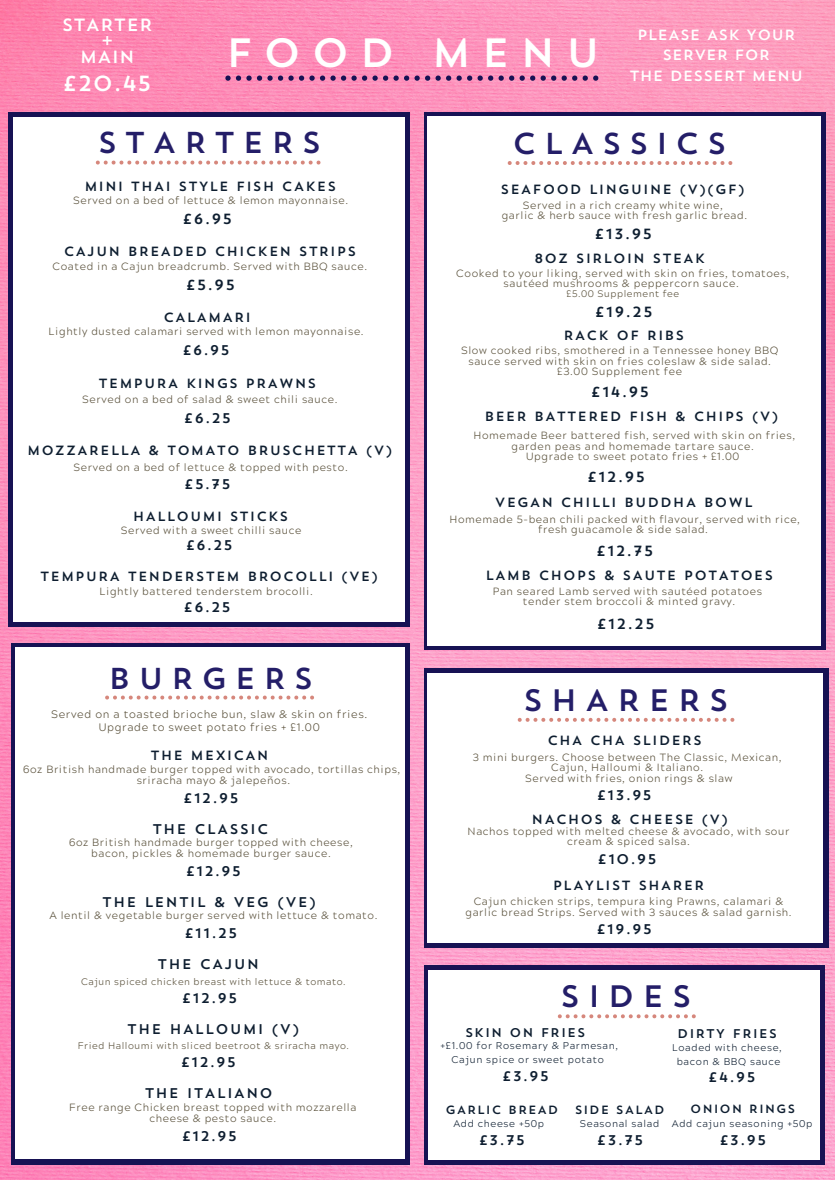
<style>
.page{position:relative;width:835px;height:1180px;background:#fff}
.page>*{position:absolute;margin:0;border:0;box-sizing:border-box;transform-origin:0 0}
.t1{font:40.67px "Trend Sans One";letter-spacing:.23em;color:#fff}
.t2{font:30.83px "Trend Sans One";letter-spacing:.23em;color:#241e68}
.t3{font:30.1px "Trend Sans One";letter-spacing:.23em;color:#241e68}
.t4{font:21.84px "Trend Sans One";color:#fff}
.t5{font:17.64px/16px "Trend Sans One";color:#fff;text-align:center}
.t6{font:14.73px/20.5px "Trend Sans One";color:#fff;text-align:center}
.t7{font:14.7px "Trend Sans One";letter-spacing:.06em;color:#0e1e30}
.t8{font:14px "Trend Sans One";letter-spacing:.07em;color:#0e1e30}
.t9{font:13.3px "Trend Sans One";letter-spacing:.07em;color:#0e1e30}
.t10{font:12.6px "Trend Sans One";letter-spacing:.07em;color:#0e1e30}
.t11{font:11.9px "Trend Sans One";letter-spacing:.07em;color:#0e1e30}
.t12{font:300 10.88px/13.4px "Acherus Grotesque";letter-spacing:.06em;color:#584f39;text-align:center}
.t13{font:300 10.5px/10.5px "Acherus Grotesque";letter-spacing:.06em;color:#584f39;text-align:center}
.t14{font:300 9.8px/13.6px "Acherus Grotesque";letter-spacing:.07em;color:#0e1e30;text-align:center}
.t15{font:300 9.48px "Acherus Grotesque";letter-spacing:.06em;color:#584f39}
</style>
<div class="page">
<img style="left:0;top:0;width:834px;height:1180px">
<div style="left:424px;top:113px;width:401px;height:537px;background:#171254"></div>
<div style="left:427px;top:116px;width:394px;height:529px;background:#fff"></div>
<svg style="left:507px;top:161px;width:225px;height:4px"></svg>
<svg style="left:225px;top:75px;width:373px;height:6px;background:#ac6496"></svg>
<div style="left:11px;top:643px;width:399px;height:521px;background:#171254"></div>
<div style="left:16px;top:648px;width:389px;height:511px;background:#fff"></div>
<svg style="left:105px;top:695px;width:209px;height:4px"></svg>
<div style="left:9px;top:113px;width:400px;height:514px;background:#171254"></div>
<div style="left:13px;top:117px;width:392px;height:504px;background:#fff"></div>
<svg style="left:96px;top:161px;width:224px;height:3px"></svg>
<div style="left:424px;top:668px;width:404px;height:279px;background:#171254"></div>
<div style="left:427px;top:673px;width:395px;height:270px;background:#fff"></div>
<svg style="left:517px;top:718px;width:217px;height:4px"></svg>
<div style="left:424px;top:965px;width:400px;height:199px;background:#171254"></div>
<div style="left:428px;top:970px;width:391px;height:189px;background:#fff"></div>
<svg style="left:557px;top:1014px;width:138px;height:4px"></svg>
<h3 class="t5" style="left:62px;top:19px;width:93px">STARTER +<br>MAIN</h3>
<h3 class="t4" style="left:63px;top:75px;width:91px">£20.45</h3>
<h1 class="t1" style="left:225px;top:36px;width:376px">FOOD MENU</h1>
<h3 class="t6" style="left:629px;top:26px;width:175px">PLEASE ASK YOUR<br>SERVER FOR<br>THE DESSERT MENU</h3>
<h3 class="t3" style="left:97px;top:131px;width:225px">STARTERS</h3>
<h3 class="t3" style="left:512px;top:132px;width:216px">CLASSICS</h3>
<p class="t9" style="left:84px;top:181px;width:253px">MINI THAI STYLE FISH CAKES</p>
<p class="t13" style="left:73px;top:197px;width:276px">Served on a bed of lettuce &amp; lemon mayonnaise.</p>
<h3 class="t7" style="left:182px;top:213px;width:51px">£6.95</h3>
<p class="t9" style="left:64px;top:246px;width:294px">CAJUN BREADED CHICKEN STRIPS</p>
<p class="t13" style="left:53px;top:262px;width:316px">Coated in a Cajun breadcrumb. Served with BBQ sauce.</p>
<h3 class="t7" style="left:186px;top:279px;width:51px">£5.95</h3>
<p class="t9" style="left:163px;top:312px;width:89px">CALAMARI</p>
<p class="t13" style="left:49px;top:328px;width:316px">Lightly dusted calamari served with lemon mayonnaise.</p>
<h3 class="t8" style="left:182px;top:344px;width:49px">£6.95</h3>
<p class="t9" style="left:98px;top:377px;width:219px">TEMPURA KINGS PRAWNS</p>
<p class="t13" style="left:82px;top:396px;width:257px">Served on a bed of salad &amp; sweet chili sauce.</p>
<h3 class="t8" style="left:184px;top:412px;width:49px">£6.25</h3>
<p class="t9" style="left:27px;top:445px;width:367px">MOZZARELLA &amp; TOMATO BRUSCHETTA (V)</p>
<p class="t13" style="left:74px;top:463px;width:275px">Served on a bed of lettuce &amp; topped with pesto.</p>
<h3 class="t8" style="left:184px;top:478px;width:48px">£5.75</h3>
<p class="t9" style="left:133px;top:511px;width:157px">HALLOUMI STICKS</p>
<p class="t13" style="left:121px;top:526px;width:182px">Served with a sweet chilli sauce</p>
<h3 class="t8" style="left:186px;top:539px;width:49px">£6.25</h3>
<p class="t9" style="left:40px;top:571px;width:339px">TEMPURA TENDERSTEM BROCOLLI (VE)</p>
<p class="t13" style="left:99px;top:587px;width:215px">Lightly battered tenderstem brocolli.</p>
<h3 class="t8" style="left:183px;top:601px;width:49px">£6.25</h3>
<h3 class="t3" style="left:108px;top:666px;width:207px">BURGERS</h3>
<p class="t12" style="left:51px;top:709px;width:318px">Served on a toasted brioche bun, slaw &amp; skin on fries.<br>Upgrade to sweet potato fries + £1.00</p>
<p class="t9" style="left:150px;top:750px;width:120px">THE MEXICAN</p>
<p class="t13" style="left:23px;top:766px;width:379px">6oz British handmade burger topped with avocado, tortillas chips, sriracha mayo &amp; jalepeños.</p>
<h3 class="t8" style="left:183px;top:792px;width:57px">£12.95</h3>
<h3 class="t8" style="left:152px;top:823px;width:118px">THE CLASSIC</h3>
<p class="t13" style="left:69px;top:839px;width:285px">6oz British handmade burger topped with cheese, bacon, pickles &amp; homemade burger sauce.</p>
<h3 class="t8" style="left:186px;top:865px;width:57px">£12.95</h3>
<h3 class="t8" style="left:102px;top:896px;width:216px">THE LENTIL &amp; VEG (VE)</h3>
<p class="t13" style="left:49px;top:912px;width:329px">A lentil &amp; vegetable burger served with lettuce &amp; tomato.</p>
<h3 class="t8" style="left:184px;top:927px;width:54px">£11.25</h3>
<h3 class="t8" style="left:157px;top:958px;width:103px">THE CAJUN</h3>
<p class="t15" style="left:81px;top:977px;width:266px">Cajun spiced chicken breast with lettuce &amp; tomato.</p>
<h3 class="t8" style="left:182px;top:992px;width:57px">£12.95</h3>
<h3 class="t8" style="left:127px;top:1023px;width:174px">THE HALLOUMI (V)</h3>
<p class="t15" style="left:78px;top:1042px;width:273px">Fried Halloumi with sliced beetroot &amp; sriracha mayo.</p>
<h3 class="t8" style="left:181px;top:1056px;width:57px">£12.95</h3>
<h3 class="t8" style="left:145px;top:1087px;width:130px">THE ITALIANO</h3>
<p class="t13" style="left:69px;top:1103px;width:288px">Free range Chicken breast topped with mozzarella cheese &amp; pesto sauce.</p>
<h3 class="t8" style="left:182px;top:1130px;width:57px">£12.95</h3>
<p class="t9" style="left:500px;top:184px;width:246px">SEAFOOD LINGUINE (V)(GF)</p>
<p class="t13" style="left:501px;top:201px;width:247px">Served in a rich creamy white wine,<br>garlic &amp; herb sauce with fresh garlic bread.</p>
<h3 class="t7" style="left:594px;top:228px;width:60px">£13.95</h3>
<p class="t9" style="left:534px;top:253px;width:173px">8OZ SIRLOIN STEAK</p>
<p class="t13" style="left:456px;top:269px;width:334px">Cooked to your liking, served with skin on fries, tomatoes, sautéed mushrooms &amp; peppercorn sauce.</p>
<p class="t15" style="left:566px;top:290px;width:114px">£5.00 Supplement fee</p>
<p class="t9" style="left:563px;top:330px;width:122px">RACK OF RIBS</p>
<p class="t13" style="left:461px;top:347px;width:319px">Slow cooked ribs, smothered in a Tennessee honey BBQ sauce served with skin on fries coleslaw &amp; side salad. £3.00 Supplement fee</p>
<h3 class="t7" style="left:594px;top:306px;width:60px">£19.25</h3>
<h3 class="t7" style="left:591px;top:386px;width:60px">£14.95</h3>
<p class="t9" style="left:484px;top:411px;width:295px">BEER BATTERED FISH &amp; CHIPS (V)</p>
<p class="t13" style="left:473px;top:432px;width:323px">Homemade Beer battered fish, served with skin on fries, garden peas and homemade tartare sauce.<br>Upgrade to sweet potato fries + £1.00</p>
<p class="t9" style="left:495px;top:497px;width:259px">VEGAN CHILLI BUDDHA BOWL</p>
<h3 class="t7" style="left:587px;top:471px;width:60px">£12.95</h3>
<p class="t13" style="left:449px;top:515px;width:352px">Homemade 5-bean chili packed with flavour, served with rice, fresh guacamole &amp; side salad.</p>
<h3 class="t7" style="left:596px;top:544px;width:59px">£12.75</h3>
<p class="t9" style="left:485px;top:570px;width:289px">LAMB CHOPS &amp; SAUTE POTATOES</p>
<p class="t13" style="left:493px;top:587px;width:270px">Pan seared Lamb served with sautéed potatoes tender stem broccoli &amp; minted gravy.</p>
<h3 class="t7" style="left:597px;top:618px;width:59px">£12.25</h3>
<h2 class="t2" style="left:523px;top:688px;width:208px">SHARERS</h2>
<p class="t9" style="left:547px;top:735px;width:156px">CHA CHA SLIDERS</p>
<p class="t13" style="left:472px;top:753px;width:310px">3 mini burgers. Choose between The Classic, Mexican,<br>Cajun, Halloumi &amp; Italiano.<br>Served with fries, onion rings &amp; slaw</p>
<h3 class="t8" style="left:596px;top:790px;width:57px">£13.95</h3>
<p class="t9" style="left:531px;top:813px;width:198px">NACHOS &amp; CHEESE (V)</p>
<p class="t13" style="left:467px;top:827px;width:323px">Nachos topped with melted cheese &amp; avocado, with sour cream &amp; spiced salsa.</p>
<h3 class="t8" style="left:597px;top:853px;width:61px">£10.95</h3>
<p class="t9" style="left:552px;top:879px;width:153px">PLAYLIST SHARER</p>
<p class="t13" style="left:465px;top:898px;width:328px">Cajun chicken strips, tempura king Prawns, calamari &amp; garlic bread Strips. Served with 3 sauces &amp; salad garnish.</p>
<h3 class="t8" style="left:596px;top:924px;width:57px">£19.95</h3>
<h2 class="t2" style="left:560px;top:984px;width:134px">SIDES</h2>
<p class="t10" style="left:465px;top:1027px;width:122px">SKIN ON FRIES</p>
<p class="t10" style="left:677px;top:1028px;width:101px">DIRTY FRIES</p>
<p class="t14" style="left:672px;top:1042px;width:111px">Loaded with cheese, bacon &amp; BBQ sauce</p>
<h3 class="t8" style="left:708px;top:1071px;width:49px">£4.95</h3>
<p class="t14" style="left:440px;top:1040px;width:179px">+£1.00 for Rosemary &amp; Parmesan,<br>Cajun spice or sweet potato</p>
<h3 class="t8" style="left:502px;top:1070px;width:49px">£3.95</h3>
<p class="t11" style="left:445px;top:1104px;width:114px">GARLIC BREAD</p>
<p class="t11" style="left:574px;top:1104px;width:92px">SIDE SALAD</p>
<p class="t11" style="left:690px;top:1104px;width:107px">ONION RINGS</p>
<p class="t14" style="left:453px;top:1117px;width:92px">Add cheese +50p</p>
<p class="t14" style="left:671px;top:1118px;width:142px">Add cajun seasoning +50p</p>
<p class="t14" style="left:579px;top:1118px;width:81px">Seasonal salad</p>
<h3 class="t8" style="left:478px;top:1135px;width:48px">£3.75</h3>
<h3 class="t8" style="left:597px;top:1135px;width:48px">£3.75</h3>
<h3 class="t8" style="left:719px;top:1134px;width:49px">£3.95</h3>
</div>
